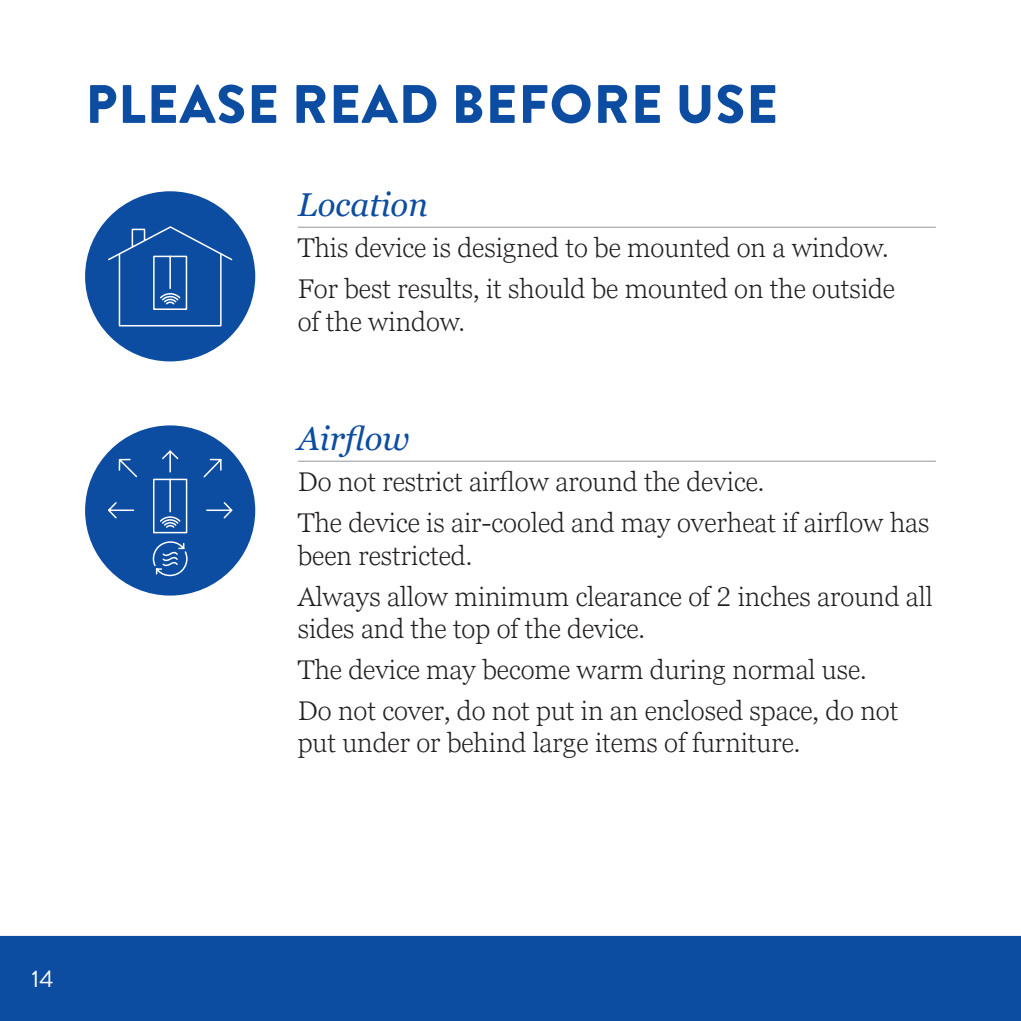
<style>
.page{position:relative;width:1021px;height:1021px;background:#fff}
.page>*{position:absolute;margin:0;border:0;box-sizing:border-box;transform-origin:0 0}
.Heading{font:900 54px "Brandon Grotesque";letter-spacing:.02em;color:#0d4da1}
.Subheading{font:italic 33px "Georgia Pro";color:#0d4da1}
.BodyCopy{font:300 27px/32.4px "Georgia Pro";color:#231f20}
.t1{font:24px "Brandon Grotesque";color:#fff}
</style>
<div class="page">
<div style="left:0;top:935px;width:1020px;height:85px;background:#0d4da1"></div>
<hr style="left:298px;top:227px;width:637px;height:1px;background:#939598">
<hr style="left:298px;top:460px;width:637px;height:1px;background:#939598">
<div style="left:85px;top:191px;width:170px;height:170px;background:#0d4da1;border-radius:50%"></div>
<svg style="left:108px;top:226px;width:125px;height:101px"></svg>
<div style="left:85px;top:425px;width:170px;height:170px;background:#0d4da1;border-radius:50%"></div>
<svg style="left:107px;top:449px;width:127px;height:128px"></svg>
<p class="Heading" style="left:85px;top:66px;width:694px">PLEASE READ BEFORE USE</p>
<p class="Subheading" style="left:298px;top:186px;width:131px">Location</p>
<p class="BodyCopy" style="left:298px;top:233px;width:592px">This device is designed to be mounted on a window.</p>
<p class="BodyCopy" style="left:298px;top:274px;width:598px">For best results, it should be mounted on the outside of the window.</p>
<p class="Subheading" style="left:298px;top:420px;width:113px">Airflow</p>
<p class="BodyCopy" style="left:298px;top:467px;width:468px">Do not restrict airflow around the device.</p>
<p class="BodyCopy" style="left:298px;top:507px;width:633px">The device is air-cooled and may overheat if airflow has been restricted.</p>
<p class="BodyCopy" style="left:298px;top:581px;width:636px">Always allow minimum clearance of 2 inches around all sides and the top of the device.</p>
<p class="BodyCopy" style="left:298px;top:654px;width:570px">The device may become warm during normal use.</p>
<p class="BodyCopy" style="left:298px;top:695px;width:602px">Do not cover, do not put in an enclosed space, do not put under or behind large items of furniture.</p>
<p class="t1" style="left:32px;top:962px;width:23px">14</p>
</div>
